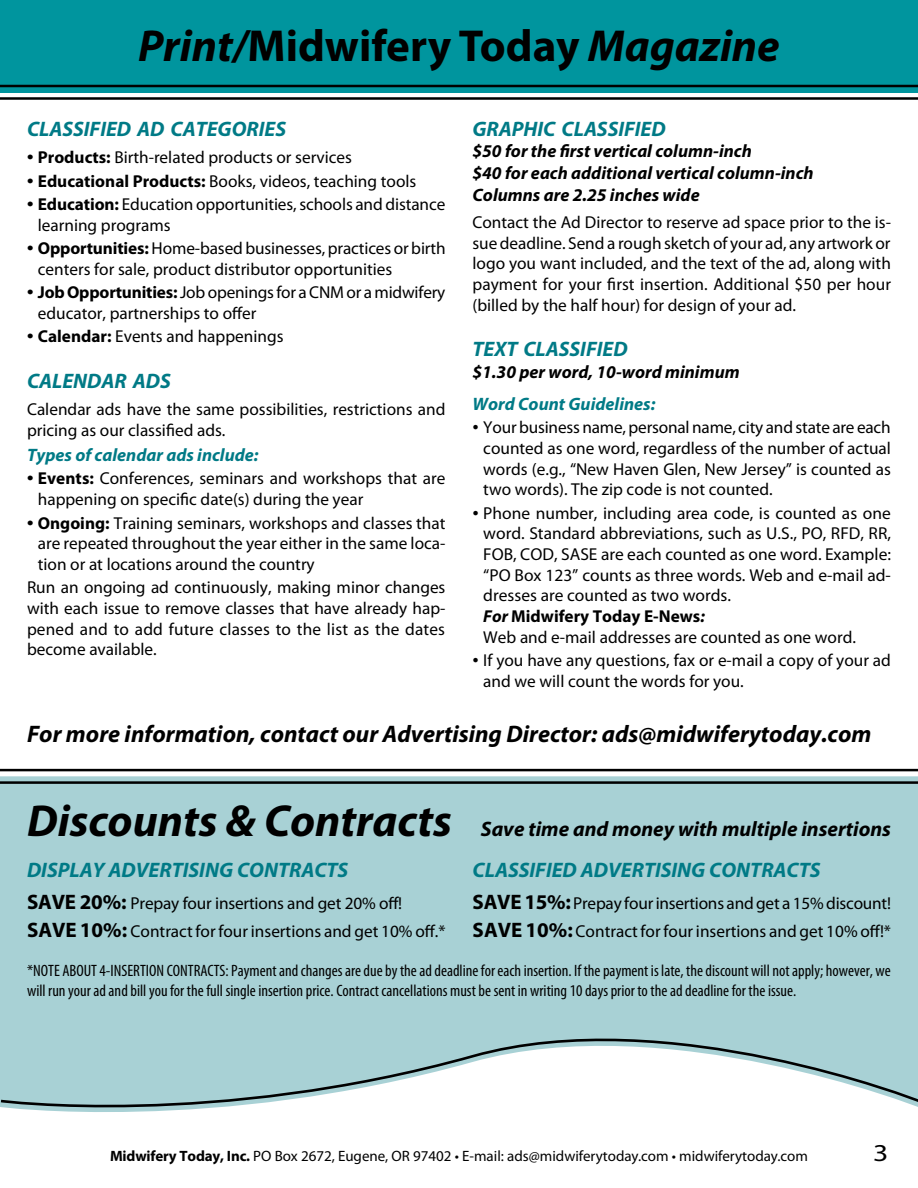
<style>
.page{position:relative;width:918px;height:1188px;background:#fff}
.page>*{position:absolute;margin:0;border:0;box-sizing:border-box;transform-origin:0 0}
.t1{font:italic 700 45px "Myriad Pro";letter-spacing:-.005em;color:#000}
.t2{font:24.3px "Myriad Pro";color:#000;scale:1.22 1}
.t3{font:italic 700 24px "Myriad Pro";color:#000}
.t4{font:italic 700 21px "Myriad Pro";color:#007a86}
.t5{font:italic 700 21px "Myriad Pro";color:#000}
.t6{font:italic 700 18px/21.6px "Myriad Pro";color:#000}
.t7{font:italic 700 18px "Myriad Pro";color:#007a86}
.t8{font:17.25px/20.7px "Myriad Pro";color:#000}
.t9{font:condensed 16.5px/19.8px "Myriad Pro";color:#000}
.t10{font:15px "Myriad Pro";color:#000}
.s1{font-style:normal}
.s2{font-family:"Times New Roman";font-weight:700;font-size:18px}
.s3{font-weight:700}
.s4{font-family:"Times New Roman";font-size:18px}
.s5{font-weight:700;font-style:italic}
.s6{font-size:45px}
.s7{font-weight:700;font-size:21px}
</style>
<div class="page">
<div style="left:0;top:776px;width:918px;height:223px;background:#a8d1d5"></div>
<div style="left:0;top:0;width:918px;height:93px;background:#00959e"></div>
<hr style="left:0;top:85px;width:918px;height:2px;background:#000">
<hr style="left:0;top:97px;width:918px;height:3px;background:#000">
<hr style="left:0;top:769px;width:918px;height:2px;background:#000">
<hr style="left:0;top:781px;width:918px;height:3px;background:#000">
<svg style="left:0;top:999px;width:918px;height:113px"></svg>
<h1 class="t1" style="left:138px;top:16px;width:643px">Print/<span class="s1">Midwifery Today</span> Magazine</h1>
<p class="t4" style="left:27px;top:115px;width:261px">classified ad categories</p>
<p class="t8" style="left:27px;top:147px;width:326px"><span class="s2">•</span> <span class="s3">Products:</span> Birth-related products or services</p>
<p class="t8" style="left:27px;top:170px;width:391px"><span class="s2">•</span> <span class="s3">Educational Products:</span> Books, videos, teaching tools</p>
<p class="t8" style="left:38px;top:194px;width:409px;text-indent:-11px"><span class="s2">•</span> <span class="s3">Education:</span> Education opportunities, schools and distance learning programs</p>
<p class="t8" style="left:38px;top:238px;width:409px;text-indent:-11px"><span class="s2">•</span> <span class="s3">Opportunities:</span> Home-based businesses, practices or birth centers for sale, product distributor opportunities</p>
<p class="t8" style="left:38px;top:282px;width:409px;text-indent:-11px"><span class="s2">•</span> <span class="s3">Job Opportunities:</span> Job openings for a CNM or a midwifery educator, partnerships to offer</p>
<p class="t8" style="left:27px;top:326px;width:258px"><span class="s2">•</span> <span class="s3">Calendar:</span> Events and happenings</p>
<p class="t4" style="left:27px;top:367px;width:145px">calendar ads</p>
<p class="t8" style="left:27px;top:399px;width:420px">Calendar ads have the same possibilities, restrictions and pricing as our classified ads.</p>
<p class="t7" style="left:27px;top:443px;width:233px">Types of calendar ads include:</p>
<p class="t8" style="left:38px;top:468px;width:409px;text-indent:-11px"><span class="s2">•</span> <span class="s3">Events:</span> Conferences, seminars and workshops that are happening on specific date(s) during the year</p>
<p class="t8" style="left:38px;top:512px;width:409px;text-align:justify;text-indent:-11px"><span class="s2">•</span> <span class="s3">Ongoing:</span> Training seminars, workshops and classes that are repeated throughout the year either in the same loca&shy;tion or at locations around the country</p>
<p class="t8" style="left:27px;top:577px;width:420px;text-align:justify">Run an ongoing ad continuously, making minor changes with each issue to remove classes that have already hap&shy;pened and to add future classes to the list as the dates become available.</p>
<p class="t4" style="left:472px;top:115px;width:195px">graphic classified</p>
<p class="t6" style="left:472px;top:140px;width:343px">$50 for the first vertical column-inch<br>$40 for each additional vertical column-inch<br>Columns are 2.25 inches wide</p>
<p class="t8" style="left:472px;top:212px;width:420px;text-align:justify">Contact the Ad Director to reserve ad space prior to the is&shy;sue deadline. Send a rough sketch of your ad, any artwork or logo you want included, and the text of the ad, along with payment for your first insertion. Additional $50 per hour (billed by the half hour) for design of your ad.</p>
<p class="t4" style="left:472px;top:336px;width:157px">text classified</p>
<p class="t6" style="left:472px;top:360px;width:269px">$1.30 per word, 10-word minimum</p>
<p class="t7" style="left:472px;top:392px;width:184px">Word Count Guidelines:</p>
<p class="t8" style="left:483px;top:417px;width:409px;text-align:justify;text-indent:-11px"><span class="s4">•</span> Your business name, personal name, city and state are each counted as one word, regardless of the number of actual words (e.g., “New Haven Glen, New Jersey” is counted as two words). The zip code is not counted.</p>
<p class="t8" style="left:483px;top:502px;width:409px;text-indent:-11px"><span class="s4">•</span> Phone number, including area code, is counted as one word. Standard abbreviations, such as U.S., PO, RFD, RR, FOB, COD, SASE are each counted as one word. Example: “PO Box 123” counts as three words. Web and e-mail ad&shy;dresses are counted as two words.<br><span class="s5">For</span> <span class="s3">Midwifery Today E-News</span><span class="s5">:<br></span>Web and e-mail addresses are counted as one word.</p>
<p class="t8" style="left:483px;top:650px;width:409px;text-indent:-11px"><span class="s4">•</span> If you have any questions, fax or e-mail a copy of your ad and we will count the words for you.</p>
<h3 class="t3" style="left:27px;top:718px;width:846px">For more information, contact our Advertising Director: ads@midwiferytoday.com</h3>
<p class="t5" style="left:27px;top:815px;width:866px"><span class="s6">Discounts &amp; Contracts</span> Save time and money with multiple insertions</p>
<p class="t4" style="left:27px;top:856px;width:323px">display advertising contracts</p>
<p class="t8" style="left:27px;top:889px;width:420px;line-height:27.9px"><span class="s7">SAVE 20%:</span> Prepay four insertions and get 20% off!<br><span class="s7">SAVE 10%:</span> Contract for four insertions and get 10% off.*</p>
<p class="t4" style="left:473px;top:856px;width:349px">classified advertising contracts</p>
<p class="t8" style="left:473px;top:889px;width:420px;line-height:27.9px"><span class="s7">SAVE 15%:</span> Prepay four insertions and get a 15% discount!<br><span class="s7">SAVE 10%:</span> Contract for four insertions and get 10% off!*</p>
<p class="t9" style="left:27px;top:961px;width:865px">*NOTE ABOUT 4-INSERTION CONTRACTS: Payment and changes are due by the ad deadline for each insertion. If the payment is late, the discount will not apply; however, we will run your ad and bill you for the full single insertion price. Contract cancellations must be sent in writing 10 days prior to the ad deadline for the issue.</p>
<p class="t10" style="left:110px;top:1147px;width:699px"><span class="s3">Midwifery Today, Inc.</span> PO Box 2672, Eugene, OR 97402 • E-mail: ads@midwiferytoday.com • midwiferytoday.com</p>
<h2 class="t2" style="left:873px;top:1138px;width:14px">3</h2>
</div>
